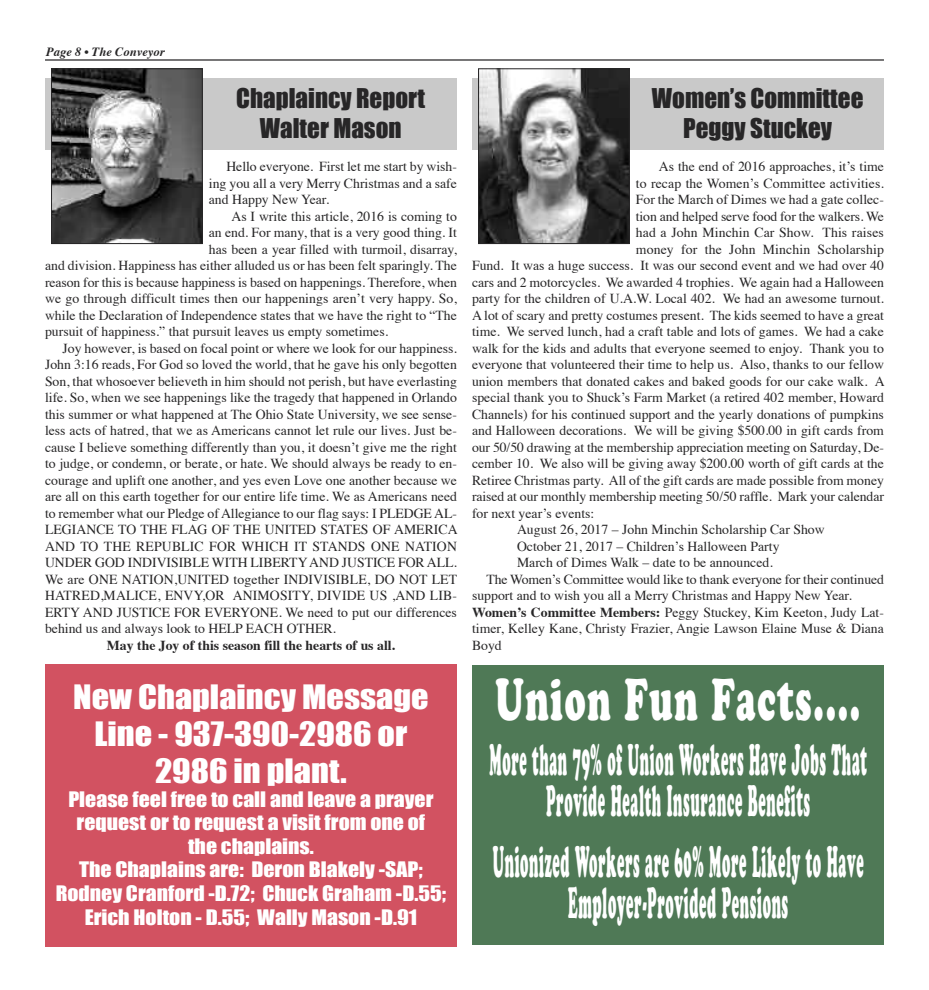
<style>
.page{position:relative;width:929px;height:990px;background:#fff}
.page>*{position:absolute;margin:0;border:0;box-sizing:border-box;transform-origin:0 0}
.t1{font:58.75px "Cooper Black Std";letter-spacing:.05em;color:#fff;scale:.56 1}
.t2{font:43.75px/41px "Cooper Black Std";letter-spacing:.05em;color:#fff;text-align:center;scale:.3 1}
.t3{font:30.88px/37px "Impact";color:#fff;text-align:center;scale:1.11 1}
.t4{font:25px/30px "Impact";color:#272627;text-align:center}
.t5{font:19.62px/23.6px "Impact";color:#fff;text-align:center;scale:1.11 1}
.t6{font:13.75px/16.5px "Times";color:#272627;text-align:justify}
.t7{font:700 13.75px "Times";color:#272627}
.t8{font:italic 700 12.5px "Times";color:#272627}
.s1{font-weight:700}
</style>
<div class="page">
<hr style="left:45px;top:59px;width:838px;height:2px;background:#272627">
<div style="left:45px;top:78px;width:412px;height:72px;background:#c9c9c9"></div>
<img style="left:53px;top:70px;width:147px;height:172px">
<div style="left:51px;top:68px;width:151px;height:176px;border:1px solid #272627"></div>
<div style="left:472px;top:78px;width:411px;height:72px;background:#c9c9c9"></div>
<img style="left:480px;top:70px;width:147px;height:172px">
<div style="left:478px;top:68px;width:151px;height:176px;border:1px solid #272627"></div>
<div style="left:45px;top:664px;width:412px;height:282px;background:#d25261"></div>
<div style="left:472px;top:665px;width:411px;height:280px;background:#4f7956"></div>
<p class="t8" style="left:46px;top:46px;width:120px">Page 8 • The Conveyor</p>
<h3 class="t4" style="left:236px;top:83px;width:190px">Chaplaincy Report<br>Walter Mason</h3>
<h3 class="t4" style="left:651px;top:83px;width:213px">Women’s Committee<br>Peggy Stuckey</h3>
<p class="t6" style="left:209px;top:159px;width:249px;text-indent:18px">Hello everyone. First let me start by wish&shy;ing you all a very Merry Christmas and a safe and Happy New Year.</p>
<p class="t6" style="left:231px;top:209px;width:227px">As I write this article, 2016 is coming to</p>
<p class="t6" style="left:209px;top:225px;width:249px">an end. For many, that is a very good thing. It</p>
<p class="t6" style="left:209px;top:242px;width:249px">has been a year filled with turmoil, disarray,</p>
<p class="t6" style="left:45px;top:258px;width:413px">and division. Happiness has either alluded us or has been felt sparingly. The</p>
<p class="t6" style="left:45px;top:275px;width:413px">reason for this is because happiness is based on happenings. Therefore, when</p>
<p class="t6" style="left:45px;top:291px;width:413px">we go through difficult times then our happenings aren’t very happy. So,</p>
<p class="t6" style="left:45px;top:308px;width:413px">while the Declaration of Independence states that we have the right to “The</p>
<p class="t6" style="left:45px;top:324px;width:344px">pursuit of happiness.” that pursuit leaves us empty sometimes.</p>
<p class="t6" style="left:63px;top:341px;width:396px">Joy however, is based on focal point or where we look for our happiness.</p>
<p class="t6" style="left:45px;top:357px;width:413px">John 3:16 reads, For God so loved the world, that he gave his only begotten</p>
<p class="t6" style="left:45px;top:374px;width:413px">Son, that whosoever believeth in him should not perish, but have everlasting</p>
<p class="t6" style="left:45px;top:390px;width:413px">life. So, when we see happenings like the tragedy that happened in Orlando</p>
<p class="t6" style="left:45px;top:407px;width:413px">this summer or what happened at The Ohio State University, we see sense-</p>
<p class="t6" style="left:45px;top:423px;width:413px">less acts of hatred, that we as Americans cannot let rule our lives. Just be-</p>
<p class="t6" style="left:45px;top:440px;width:413px">cause I believe something differently than you, it doesn’t give me the right</p>
<p class="t6" style="left:45px;top:456px;width:413px">to judge, or condemn, or berate, or hate. We should always be ready to en-</p>
<p class="t6" style="left:45px;top:473px;width:413px">courage and uplift one another, and yes even Love one another because we</p>
<p class="t6" style="left:45px;top:489px;width:413px">are all on this earth together for our entire life time. We as Americans need</p>
<p class="t6" style="left:45px;top:506px;width:413px">to remember what our Pledge of Allegiance to our flag says: I PLEDGE AL-</p>
<p class="t6" style="left:45px;top:522px;width:414px">LEGIANCE TO THE FLAG OF THE UNITED STATES OF AMERICA</p>
<p class="t6" style="left:45px;top:539px;width:413px">AND TO THE REPUBLIC FOR WHICH IT STANDS ONE NATION</p>
<p class="t6" style="left:45px;top:555px;width:413px">UNDER GOD INDIVISIBLE WITH LIBERTYAND JUSTICE FOR ALL.</p>
<p class="t6" style="left:45px;top:572px;width:413px">We are ONE NATION,UNITED together INDIVISIBLE, DO NOT LET</p>
<p class="t6" style="left:45px;top:588px;width:413px">HATRED,MALICE, ENVY,OR ANIMOSITY, DIVIDE US ,AND LIB-</p>
<p class="t6" style="left:45px;top:605px;width:413px">ERTY AND JUSTICE FOR EVERYONE. We need to put our differences</p>
<p class="t6" style="left:45px;top:621px;width:292px">behind us and always look to HELP EACH OTHER.</p>
<p class="t7" style="left:107px;top:639px;width:289px">May the Joy of this season fill the hearts of us all.</p>
<h3 class="t3" style="left:73px;top:678px;width:321px">New Chaplaincy Message<br>Line - 937-390-2986 or<br>2986 in plant.</h3>
<h3 class="t5" style="left:56px;top:787px;width:353px">Please feel free to call and leave a prayer request or to request a visit from one of<br>the chaplains.<br>The Chaplains are: Deron Blakely -SAP; Rodney Cranford -D.72; Chuck Graham -D.55; Erich Holton - D.55; Wally Mason -D.91</h3>
<p class="t6" style="left:658px;top:160px;width:227px">As the end of 2016 approaches, it’s time</p>
<p class="t6" style="left:635px;top:176px;width:249px">to recap the Women’s Committee activities.</p>
<p class="t6" style="left:635px;top:193px;width:249px">For the March of Dimes we had a gate collec-</p>
<p class="t6" style="left:635px;top:209px;width:249px">tion and helped serve food for the walkers. We</p>
<p class="t6" style="left:635px;top:226px;width:249px">had a John Minchin Car Show. This raises</p>
<p class="t6" style="left:635px;top:242px;width:249px">money for the John Minchin Scholarship</p>
<p class="t6" style="left:472px;top:259px;width:413px">Fund. It was a huge success. It was our second event and we had over 40</p>
<p class="t6" style="left:472px;top:275px;width:413px">cars and 2 motorcycles. We awarded 4 trophies. We again had a Halloween</p>
<p class="t6" style="left:472px;top:292px;width:413px">party for the children of U.A.W. Local 402. We had an awesome turnout.</p>
<p class="t6" style="left:472px;top:308px;width:413px">A lot of scary and pretty costumes present. The kids seemed to have a great</p>
<p class="t6" style="left:472px;top:325px;width:413px">time. We served lunch, had a craft table and lots of games. We had a cake</p>
<p class="t6" style="left:472px;top:341px;width:413px">walk for the kids and adults that everyone seemed to enjoy. Thank you to</p>
<p class="t6" style="left:472px;top:358px;width:413px">everyone that volunteered their time to help us. Also, thanks to our fellow</p>
<p class="t6" style="left:472px;top:374px;width:414px">union members that donated cakes and baked goods for our cake walk. A</p>
<p class="t6" style="left:472px;top:391px;width:413px">special thank you to Shuck’s Farm Market (a retired 402 member, Howard</p>
<p class="t6" style="left:472px;top:407px;width:413px">Channels) for his continued support and the yearly donations of pumpkins</p>
<p class="t6" style="left:472px;top:424px;width:413px">and Halloween decorations. We will be giving $500.00 in gift cards from</p>
<p class="t6" style="left:472px;top:440px;width:413px">our 50/50 drawing at the membership appreciation meeting on Saturday, De-</p>
<p class="t6" style="left:472px;top:457px;width:413px">cember 10. We also will be giving away $200.00 worth of gift cards at the</p>
<p class="t6" style="left:472px;top:473px;width:413px">Retiree Christmas party. All of the gift cards are made possible from money</p>
<p class="t6" style="left:472px;top:490px;width:413px">raised at our monthly membership meeting 50/50 raffle. Mark your calendar</p>
<p class="t6" style="left:472px;top:506px;width:124px">for next year’s events:</p>
<p class="t6" style="left:517px;top:523px;width:309px">August 26, 2017 – John Minchin Scholarship Car Show</p>
<p class="t6" style="left:517px;top:539px;width:264px">October 21, 2017 – Children’s Halloween Party</p>
<p class="t6" style="left:517px;top:556px;width:257px">March of Dimes Walk – date to be announced.</p>
<p class="t6" style="left:486px;top:572px;width:399px">The Women’s Committee would like to thank everyone for their continued</p>
<p class="t6" style="left:472px;top:589px;width:381px">support and to wish you all a Merry Christmas and Happy New Year.</p>
<p class="t6" style="left:472px;top:605px;width:413px"><span class="s1">Women’s Committee Members:</span> Peggy Stuckey, Kim Keeton, Judy Lat-</p>
<p class="t6" style="left:472px;top:622px;width:413px">timer, Kelley Kane, Christy Frazier, Angie Lawson Elaine Muse &amp; Diana</p>
<p class="t6" style="left:472px;top:638px;width:31px">Boyd</p>
<h1 class="t1" style="left:495px;top:679px;width:653px">Union Fun Facts....</h1>
<h2 class="t2" style="left:489px;top:743px;width:1259px">More than 79% of Union Workers Have Jobs That<br>Provide Health Insurance Benefits</h2>
<h2 class="t2" style="left:492px;top:845px;width:1237px">Unionized Workers are 60% More Likely to Have<br>Employer-Provided Pensions</h2>
</div>
